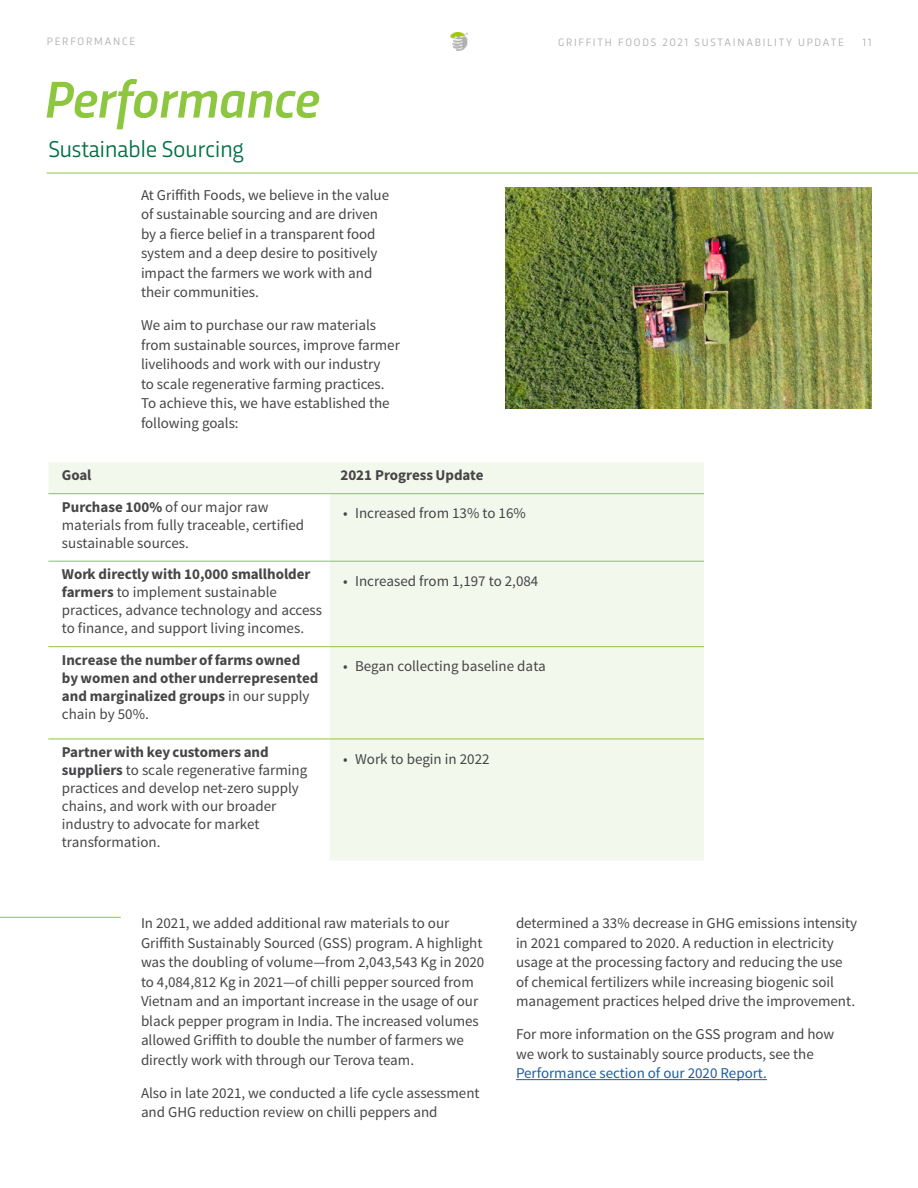
<style>
.page{position:relative;width:918px;height:1188px;background:#fff}
.page>*{position:absolute;margin:0;border:0;box-sizing:border-box;transform-origin:0 0}
.t1{font:italic 500 54px "Trasandina";letter-spacing:-.02em;color:#8dc63f}
.t2{font:24px "Trasandina";letter-spacing:-.02em;color:#007044}
.t3{font:15px/19.5px "Source Sans Pro";color:#464547}
.t4{font:15px/18px "Source Sans Variable";color:#464547}
.t5{font:15px "Source Sans Pro";color:#215e9e}
.t6{font:11.25px "Trasandina";letter-spacing:.16em;color:#abadb0}
.s1{font-family:"Source Sans Variable"}
.s2{font-family:"Source Sans Pro"}
</style>
<div class="page">
<img style="left:451px;top:33px;width:16px;height:17px">
<hr style="left:516px;top:1079px;width:251px;height:1px;background:#215e9e">
<svg style="left:48px;top:462px;width:656px;height:398px;fill:#f3f8ec"></svg>
<hr style="left:48px;top:493px;width:282px;height:1px;background:#8dc63f">
<hr style="left:330px;top:493px;width:374px;height:1px;background:#8dc63f">
<hr style="left:48px;top:561px;width:282px;height:1px;background:#8dc63f">
<hr style="left:330px;top:561px;width:374px;height:1px;background:#8dc63f">
<hr style="left:48px;top:646px;width:282px;height:1px;background:#8dc63f">
<hr style="left:330px;top:646px;width:374px;height:1px;background:#8dc63f">
<hr style="left:330px;top:739px;width:374px;height:1px;background:#8dc63f">
<hr style="left:48px;top:739px;width:282px;height:1px;background:#8dc63f">
<hr style="left:47px;top:173px;width:871px;height:1px;background:#8dc63f">
<img style="left:506px;top:188px;width:366px;height:220px">
<hr style="left:0;top:917px;width:121px;height:1px;background:#8dc63f">
<p class="t6" style="left:47px;top:33px;width:90px">PERFORMANCE</p>
<h1 class="t1" style="left:44px;top:59px;width:277px">Performance</h1>
<h2 class="t2" style="left:48px;top:131px;width:197px">Sustainable Sourcing</h2>
<p class="t3" style="left:141px;top:185px;width:250px">At Griffith Foods, we believe in the value of sustainable sourcing and are driven by a fierce belief in a transparent food system and a deep desire to positively impact the farmers we work with and their communities.</p>
<p class="t3" style="left:141px;top:316px;width:260px">We aim to purchase our raw materials from sustainable sources, improve farmer livelihoods and work with our industry<br>to scale regenerative farming practices.<br>To achieve this, we have established the following goals:</p>
<p class="t6" style="left:558px;top:34px;width:287px">GRIFFITH FOODS 2021 SUSTAINABILITY UPDATE</p>
<p class="t6" style="left:862px;top:34px;width:11px">11</p>
<p class="t4" style="left:62px;top:466px;width:31px">Goal</p>
<p class="t4" style="left:340px;top:466px;width:145px">2021 Progress Update</p>
<p class="t3" style="left:62px;top:498px;width:244px;line-height:18px"><span class="s1">Purchase 100%</span> of our major raw materials from fully traceable, certified sustainable sources.</p>
<p class="t3" style="left:343px;top:504px;width:184px">• Increased from 13% to 16%</p>
<p class="t4" style="left:62px;top:565px;width:250px">Work directly with 10,000 smallholder</p>
<p class="t3" style="left:62px;top:583px;width:262px;line-height:18px"><span class="s1">farmers</span> to implement sustainable practices, advance technology and access to finance, and support living incomes.</p>
<p class="t3" style="left:343px;top:571px;width:197px">• Increased from 1,197 to 2,084</p>
<p class="t4" style="left:62px;top:651px;width:258px">Increase the number of farms owned by women and other underrepresented and marginalized groups <span class="s2">in our supply</span></p>
<p class="t3" style="left:62px;top:704px;width:88px">chain by 50%.</p>
<p class="t4" style="left:62px;top:743px;width:208px">Partner with key customers and</p>
<p class="t3" style="left:62px;top:761px;width:247px;line-height:18px"><span class="s1">suppliers</span> to scale regenerative farming practices and develop net-zero supply chains, and work with our broader industry to advocate for market transformation.</p>
<p class="t3" style="left:343px;top:657px;width:204px">• Began collecting baseline data</p>
<p class="t3" style="left:343px;top:749px;width:148px">• Work to begin in 2022</p>
<p class="t3" style="left:141px;top:914px;width:345px">In 2021, we added additional raw materials to our Griffith Sustainably Sourced (GSS) program. A highlight was the doubling of volume—from 2,043,543 Kg in 2020 to 4,084,812 Kg in 2021—of chilli pepper sourced from Vietnam and an important increase in the usage of our black pepper program in India. The increased volumes allowed Griffith to double the number of farmers we directly work with through our Terova team.</p>
<p class="t3" style="left:141px;top:1083px;width:340px">Also in late 2021, we conducted a life cycle assessment and GHG reduction review on chilli peppers and</p>
<p class="t3" style="left:516px;top:914px;width:343px">determined a 33% decrease in GHG emissions intensity in 2021 compared to 2020. A reduction in electricity usage at the processing factory and reducing the use of chemical fertilizers while increasing biogenic soil management practices helped drive the improvement.</p>
<p class="t3" style="left:516px;top:1025px;width:320px">For more information on the GSS program and how we work to sustainably source products, see the</p>
<p class="t5" style="left:516px;top:1064px;width:252px">Performance section of our 2020 Report.</p>
</div>
